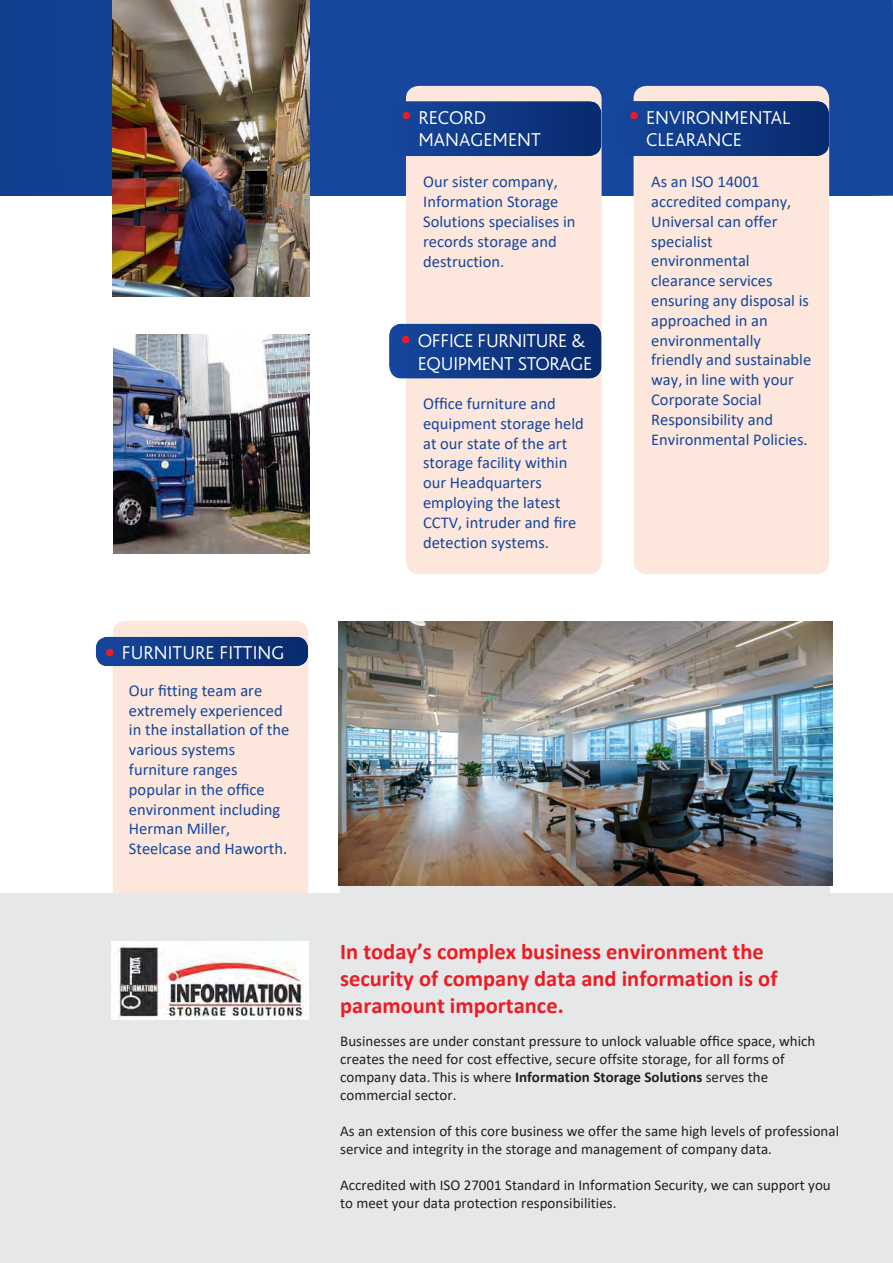
<style>
.page{position:relative;width:893px;height:1263px;background:#fff}
.page>*{position:absolute;margin:0;border:0;box-sizing:border-box;transform-origin:0 0}
.t1{font:700 22.5px/27px "Calibri";color:#ed1c24}
.t2{font:300 19.5px/22.5px "Bliss Caps";color:#fff}
.t3{font:300 19.5px/22.5px "Bliss Caps";letter-spacing:-.02em;color:#fff}
.t4{font:16.5px/19.8px "Calibri";color:#15469d}
.t5{font:15px/18px "Calibri";color:#221f1f}
.s1{font-size:39px;color:#ed1c24}
.s2{font-weight:700}
</style>
<div class="page">
<img style="left:0;top:0;width:893px;height:196px">
<div style="left:406px;top:86px;width:196px;height:488px;background:#fde7dc;border-radius:13px"></div>
<img style="left:389px;top:101px;width:212px;height:55px">
<div style="left:634px;top:86px;width:195px;height:488px;background:#fde7dc;border-radius:13px"></div>
<img style="left:617px;top:101px;width:212px;height:55px">
<img style="left:389px;top:324px;width:213px;height:55px">
<div style="left:340px;top:621px;width:489px;height:285px;background:#e6e7e8"></div>
<img style="left:113px;top:0;width:196px;height:297px">
<div style="left:113px;top:621px;width:195px;height:469px;background:#fde7dc;border-radius:13px"></div>
<img style="left:96px;top:637px;width:212px;height:29px">
<div style="left:0;top:893px;width:893px;height:370px;background:#e6e7e8"></div>
<img style="left:112px;top:941px;width:196px;height:79px">
<img style="left:113px;top:335px;width:197px;height:219px">
<img style="left:339px;top:621px;width:493px;height:264px">
<p class="t2" style="left:104px;top:643px;width:182px"><span class="s1">•</span> FURNITURE FITTING</p>
<p class="t4" style="left:129px;top:680px;width:162px">Our fitting team are extremely experienced in the installation of the various systems furniture ranges popular in the office environment including<br>Herman Miller,<br>Steelcase and Haworth.</p>
<p class="t2" style="left:418px;top:108px;width:124px;text-indent:-18px"><span class="s1">•</span> RECORD<br>MANAGEMENT</p>
<p class="t4" style="left:423px;top:172px;width:154px">Our sister company,<br>Information Storage<br>Solutions specialises in records storage and destruction.</p>
<p class="t3" style="left:418px;top:331px;width:176px;text-indent:-18px"><span class="s1">•</span> OFFICE FURNITURE &amp;<br>EQUIPMENT STORAGE</p>
<p class="t4" style="left:423px;top:393px;width:162px">Office furniture and equipment storage held at our state of the art storage facility within our Headquarters employing the latest<br>CCTV, intruder and fire detection systems.</p>
<p class="t2" style="left:646px;top:108px;width:146px;text-indent:-18px"><span class="s1">•</span> ENVIRONMENTAL<br>CLEARANCE</p>
<p class="t4" style="left:651px;top:171px;width:162px">As an ISO 14001 accredited company,<br>Universal can offer specialist environmental clearance services ensuring any disposal is approached in an environmentally friendly and sustainable way, in line with your<br>Corporate Social<br>Responsibility and<br>Environmental Policies.</p>
<h1 class="t1" style="left:340px;top:938px;width:439px">In today’s complex business environment the security of company data and information is of paramount importance.</h1>
<p class="t5" style="left:340px;top:1032px;width:477px">Businesses are under constant pressure to unlock valuable office space, which creates the need for cost effective, secure offsite storage, for all forms of company data. This is where <span class="s2">Information Storage Solutions</span> serves the commercial sector.</p>
<p class="t5" style="left:340px;top:1122px;width:500px">As an extension of this core business we offer the same high levels of professional service and integrity in the storage and management of company data.</p>
<p class="t5" style="left:340px;top:1176px;width:492px">Accredited with ISO 27001 Standard in Information Security, we can support you to meet your data protection responsibilities.</p>
</div>
